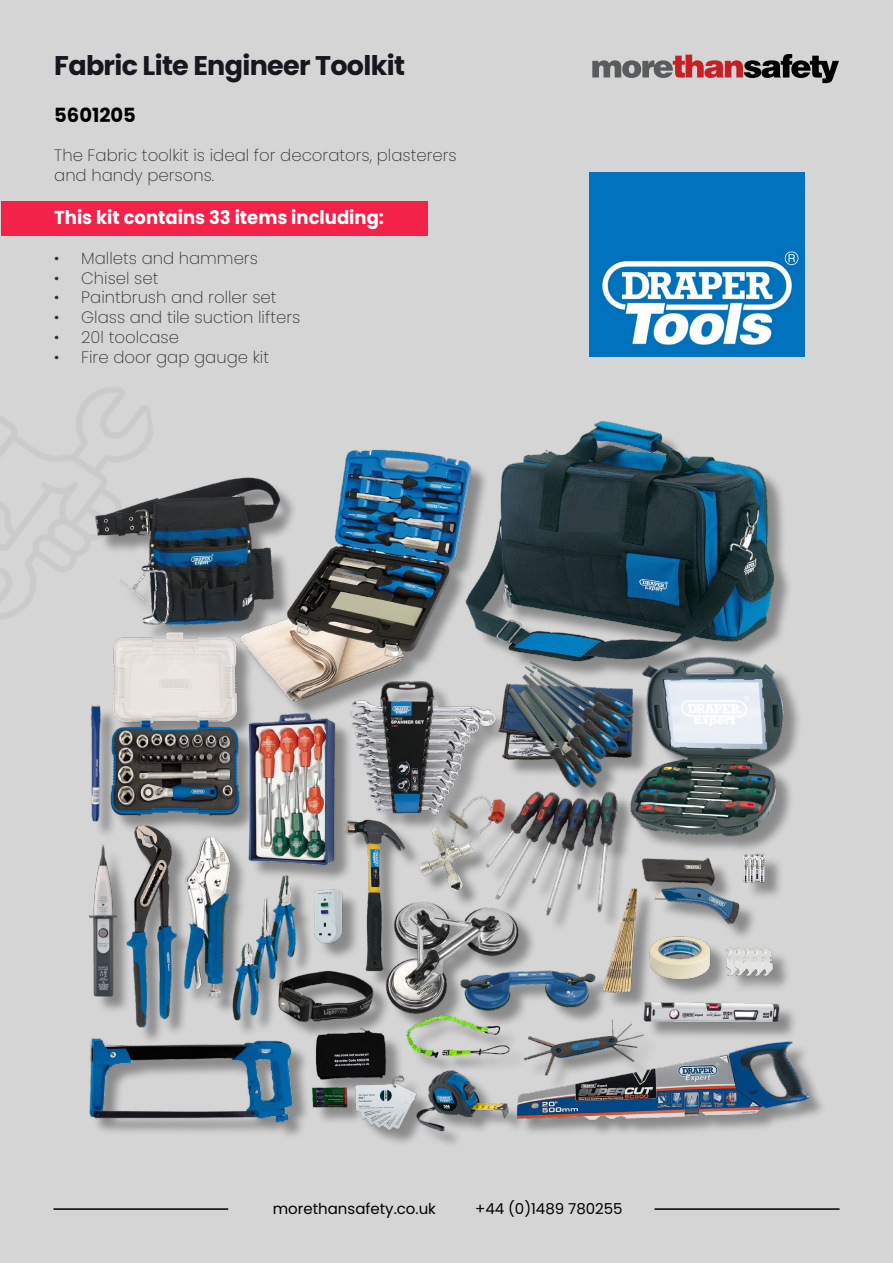
<style>
.page{position:relative;width:893px;height:1263px;background:#d5d5d5}
.page>*{position:absolute;margin:0;border:0;box-sizing:border-box;transform-origin:0 0}
.t1{font:700 27px "Poppins";letter-spacing:-.025em;color:#16171f}
.t2{font:700 19.5px "Poppins";color:#000}
.t3{font:700 18.75px "Poppins";color:#fff;scale:.96 1}
.t4{font:200 16.5px/19.8px "Poppins";color:#333}
.t5{font:15px "Poppins";color:#000}
</style>
<div class="page">
<svg style="left:592px;top:54px;width:247px;height:29px"></svg>
<hr style="left:53px;top:1208px;width:175px;height:2px;background:#000">
<hr style="left:655px;top:1208px;width:184px;height:2px;background:#000">
<div style="left:2px;top:201px;width:426px;height:35px;background:#f22248"></div>
<img style="left:590px;top:172px;width:214px;height:185px">
<img style="left:89px;top:421px;width:719px;height:719px">
<div style="left:338px;top:1044px;width:25px;height:7px;background:#0d0d0d"></div>
<hr style="left:356px;top:1087px;width:19px;height:4px;background:#dee3e6">
<hr style="left:332px;top:1089px;width:11px;height:4px;background:#154629">
<div style="left:567px;top:510px;width:51px;height:22px;background:#2f3c42"></div>
<h1 class="t1" style="left:54px;top:50px;width:352px">Fabric Lite Engineer Toolkit</h1>
<p class="t2" style="left:54px;top:104px;width:83px">5601205</p>
<p class="t4" style="left:54px;top:146px;width:404px">The Fabric toolkit is ideal for decorators, plasterers and handy persons.</p>
<p class="t3" style="left:54px;top:207px;width:345px">This kit contains 33 items including:</p>
<p class="t4" style="left:54px;top:248px;width:205px">• Mallets and hammers</p>
<p class="t4" style="left:54px;top:268px;width:106px">• Chisel set</p>
<p class="t4" style="left:54px;top:288px;width:224px">• Paintbrush and roller set</p>
<p class="t4" style="left:54px;top:308px;width:248px">• Glass and tile suction lifters</p>
<p class="t4" style="left:54px;top:327px;width:126px">• 20l toolcase</p>
<p class="t4" style="left:54px;top:347px;width:216px">• Fire door gap gauge kit</p>
<p class="t5" style="left:273px;top:1199px;width:165px">morethansafety.co.uk</p>
<p class="t5" style="left:475px;top:1199px;width:149px">+44 (0)1489 780255</p>
</div>
